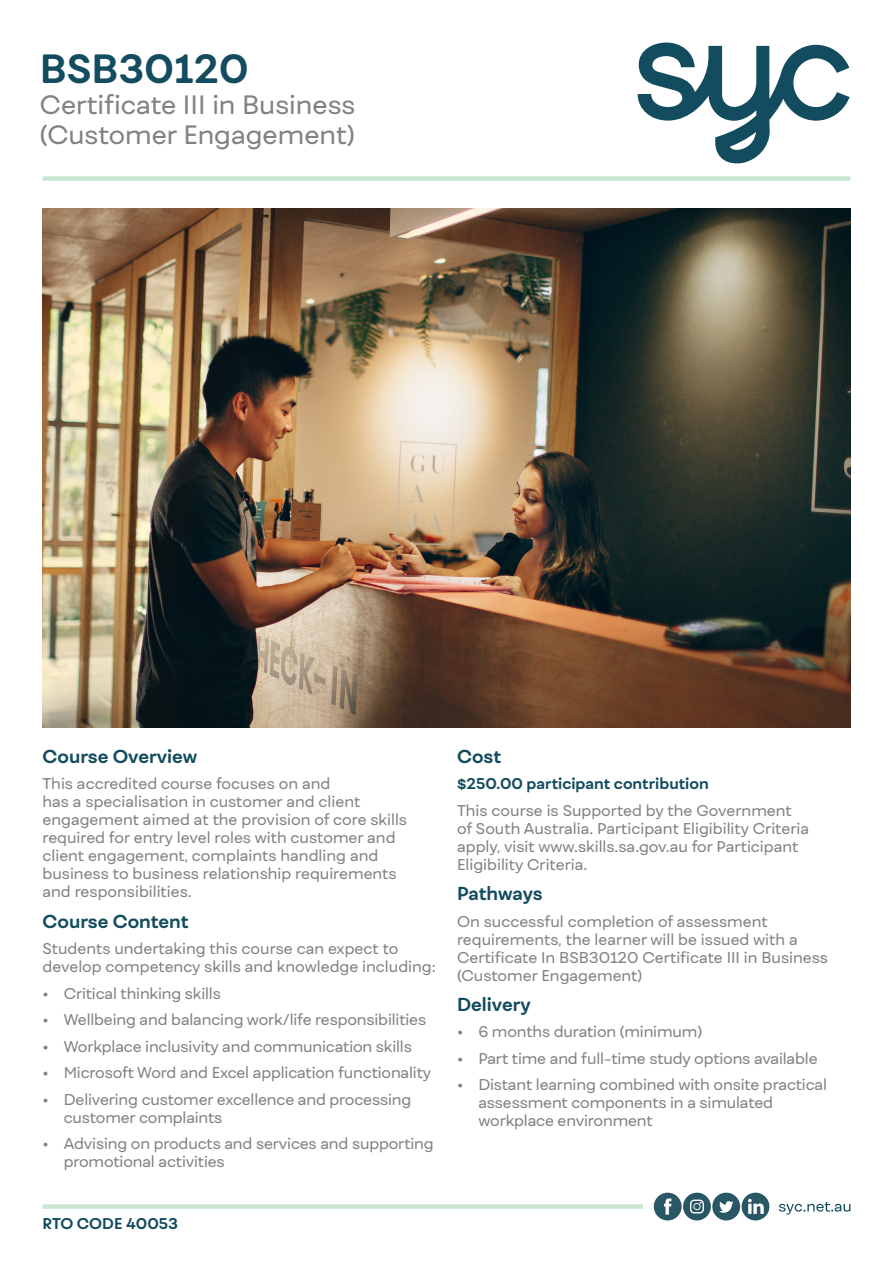
<style>
.page{position:relative;width:893px;height:1263px;background:#fff}
.page>*{position:absolute;margin:0;border:0;box-sizing:border-box;transform-origin:0 0}
.t1{font:700 39.15px "Fibra One";color:#134c5e}
.t2{font:25.5px/30.6px "Fibra One";color:#808285}
.t3{font:700 18px "Fibra One";color:#134c5e}
.t4{font:15px/18px "Fibra One";letter-spacing:-.005em;color:#808285}
.Subheadings{font:700 15px "Fibra One";color:#134c5e}
</style>
<div class="page">
<img style="left:43px;top:209px;width:807px;height:518px">
<div style="left:43px;top:176px;width:807px;height:5px;background:#c8e5d1"></div>
<svg style="left:638px;top:43px;width:212px;height:121px"></svg>
<svg style="left:779px;top:1202px;width:71px;height:12px"></svg>
<svg style="left:654px;top:1193px;width:115px;height:27px"></svg>
<div style="left:43px;top:1204px;width:600px;height:5px;background:#c8e5d1"></div>
<p class="t1" style="left:40px;top:44px;width:210px">BSB30120</p>
<p class="t2" style="left:40px;top:89px;width:317px">Certificate III in Business (Customer Engagement)</p>
<p class="t3" style="left:43px;top:745px;width:156px">Course Overview</p>
<p class="t4" style="left:43px;top:775px;width:366px">This accredited course focuses on and<br>has a specialisation in customer and client engagement aimed at the provision of core skills required for entry level roles with customer and client engagement, complaints handling and business to business relationship requirements and responsibilities.</p>
<p class="t3" style="left:43px;top:910px;width:148px">Course Content</p>
<p class="t4" style="left:43px;top:939px;width:395px">Students undertaking this course can expect to develop competency skills and knowledge including:</p>
<p class="t4" style="left:43px;top:984px;width:180px">• Critical thinking skills</p>
<p class="t4" style="left:43px;top:1010px;width:385px">• Wellbeing and balancing work/life responsibilities</p>
<p class="t4" style="left:43px;top:1037px;width:371px">• Workplace inclusivity and communication skills</p>
<p class="t4" style="left:43px;top:1063px;width:390px">• Microsoft Word and Excel application functionality</p>
<p class="t4" style="left:64px;top:1090px;width:349px;text-indent:-21px">• Delivering customer excellence and processing customer complaints</p>
<p class="t4" style="left:64px;top:1134px;width:371px;text-indent:-21px">• Advising on products and services and supporting promotional activities</p>
<p class="Subheadings" style="left:43px;top:1214px;width:137px">RTO CODE 40053</p>
<p class="t3" style="left:457px;top:745px;width:46px">Cost</p>
<p class="Subheadings" style="left:457px;top:774px;width:253px">$250.00 participant contribution</p>
<p class="t4" style="left:457px;top:801px;width:354px">This course is Supported by the Government of South Australia. Participant Eligibility Criteria apply, visit www.skills.sa.gov.au for Participant Eligibility Criteria.</p>
<p class="t3" style="left:457px;top:882px;width:87px">Pathways</p>
<p class="t4" style="left:457px;top:912px;width:372px">On successful completion of assessment requirements, the learner will be issued with a Certificate In BSB30120 Certificate III in Business (Customer Engagement)</p>
<p class="t3" style="left:457px;top:993px;width:75px">Delivery</p>
<p class="t4" style="left:457px;top:1022px;width:246px">• 6 months duration (minimum)</p>
<p class="t4" style="left:457px;top:1049px;width:362px">• Part time and full-time study options available</p>
<p class="t4" style="left:478px;top:1075px;width:350px;text-indent:-21px">• Distant learning combined with onsite practical assessment components in a simulated workplace environment</p>
</div>
